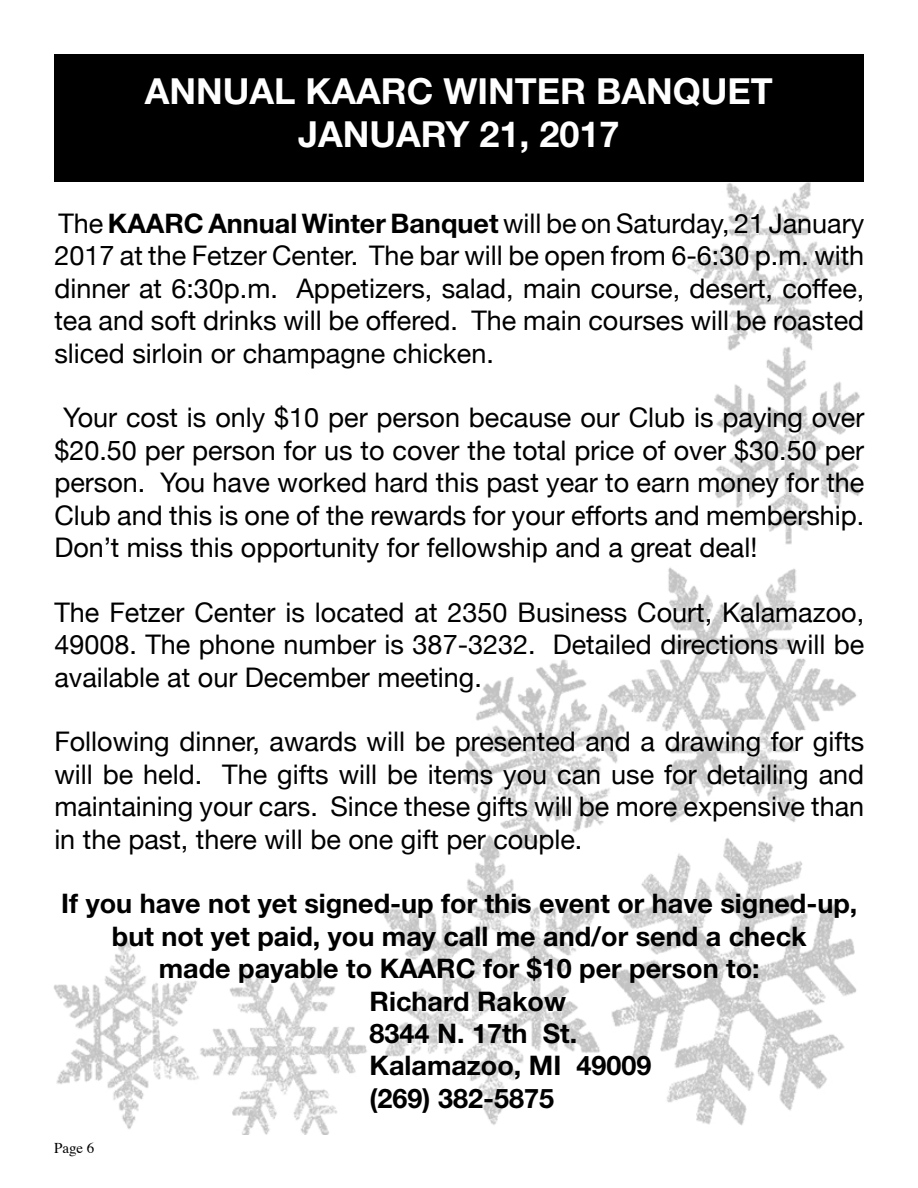
<style>
.page{position:relative;width:918px;height:1188px;background:#fff}
.page>*{position:absolute;margin:0;border:0;box-sizing:border-box;transform-origin:0 0}
.t1{font:700 36px/43.2px "Helvetica Neue";color:#fff;text-align:center}
.t2{font:27px/32.4px "Helvetica Neue";color:#000;text-align:justify}
.t3{font:700 27px "Helvetica Neue";color:#000}
.t4{font:15px "Times";color:#000}
.s1{font-weight:700}
</style>
<div class="page">
<img style="left:54px;top:182px;width:807px;height:952px">
<div style="left:54px;top:54px;width:810px;height:127px;background:#000"></div>
<h1 class="t1" style="left:145px;top:69px;width:629px">ANNUAL KAARC WINTER BANQUET<br>JANUARY 21, 2017</h1>
<p class="t2" style="left:54px;top:209px;width:812px">The <span class="s1">KAARC Annual Winter Banquet</span> will be on Saturday, 21 January 2017 at the Fetzer Center. The bar will be open from 6-6:30 p.m. with dinner at 6:30p.m. Appetizers, salad, main course, desert, coffee, tea and soft drinks will be offered. The main courses will be roasted sliced sirloin or champagne chicken.</p>
<p class="t2" style="left:54px;top:403px;width:812px;text-indent:9px">Your cost is only $10 per person because our Club is paying over $20.50 per person for us to cover the total price of over $30.50 per person. You have worked hard this past year to earn money for the Club and this is one of the rewards for your efforts and membership.<br>Don’t miss this opportunity for fellowship and a great deal!</p>
<p class="t2" style="left:54px;top:598px;width:812px">The Fetzer Center is located at 2350 Business Court, Kalamazoo, 49008. The phone number is 387-3232. Detailed directions will be available at our December meeting.</p>
<p class="t2" style="left:54px;top:727px;width:812px">Following dinner, awards will be presented and a drawing for gifts will be held. The gifts will be items you can use for detailing and maintaining your cars. Since these gifts will be more expensive than in the past, there will be one gift per couple.</p>
<p class="t3" style="left:61px;top:887px;width:798px">If you have not yet signed-up for this event or have signed-up,</p>
<p class="t3" style="left:112px;top:920px;width:696px">but not yet paid, you may call me and/or send a check</p>
<p class="t3" style="left:159px;top:952px;width:602px">made payable to KAARC for $10 per person to:</p>
<p class="t3" style="left:370px;top:984px;width:198px">Richard Rakow</p>
<p class="t3" style="left:370px;top:1017px;width:209px">8344 N. 17th St.</p>
<p class="t3" style="left:370px;top:1049px;width:283px">Kalamazoo, MI 49009</p>
<p class="t3" style="left:370px;top:1082px;width:186px">(269) 382-5875</p>
<p class="t4" style="left:54px;top:1134px;width:42px">Page 6</p>
</div>
